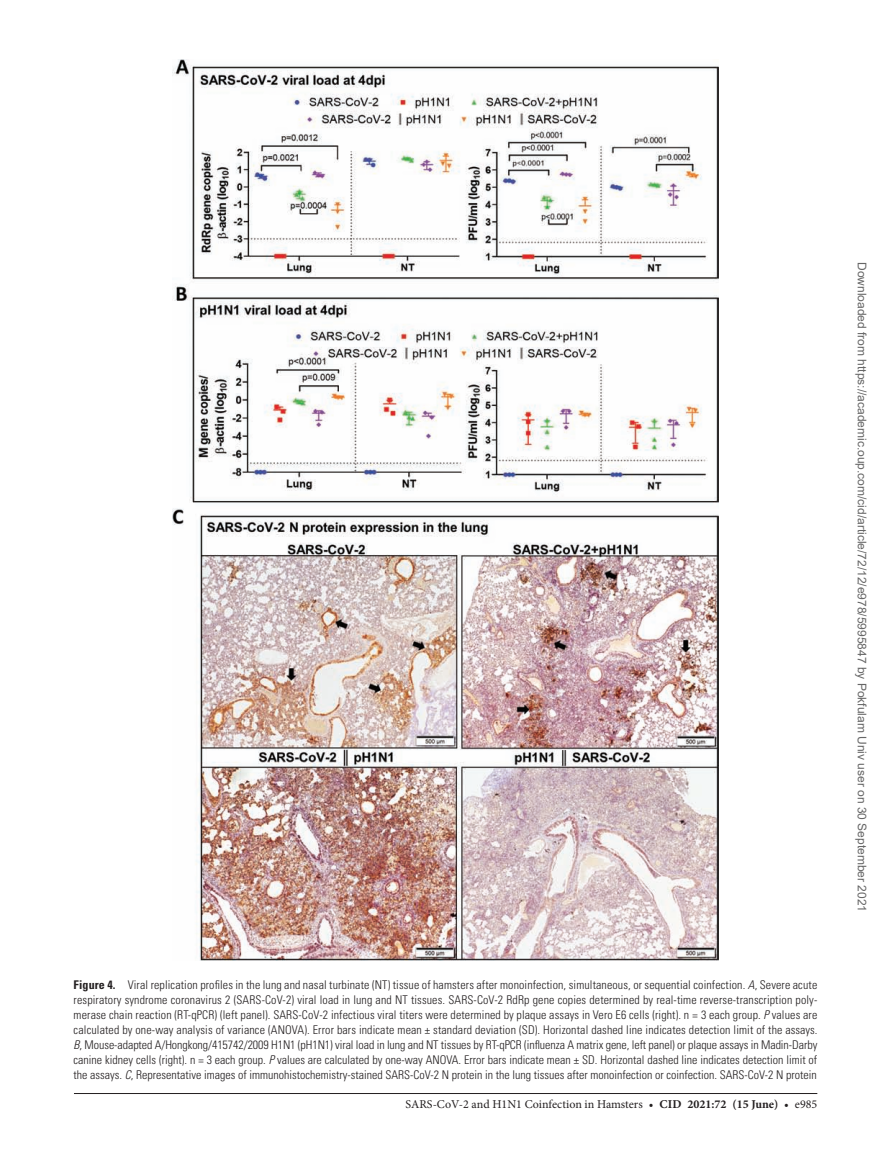
<style>
.page{position:relative;width:891px;height:1174px;background:#fff}
.page>*{position:absolute;margin:0;border:0;box-sizing:border-box;transform-origin:0 0}
.t1{font:300 condensed 12px/15px "Univers LT Std";color:#231f20;text-align:justify}
.t2{font:12px "Arial";color:#666}
.t3{font:12px "Minion Pro";color:#231f20}
.s1{font-weight:700}
.s2{font-style:italic}
</style>
<div class="page">
<hr style="left:74px;top:1093px;width:743px;height:1px;background:#231f20">
<img style="left:172px;top:59px;width:547px;height:902px">
<p class="t1" style="left:74px;top:978px;width:745px"><span class="s1">Figure 4.</span> Viral replication profiles in the lung and nasal turbinate (NT) tissue of hamsters after monoinfection, simultaneous, or sequential coinfection. <span class="s2">A</span>, Severe acute respiratory syndrome coronavirus 2 (SARS-CoV-2) viral load in lung and NT tissues. SARS-CoV-2 RdRp gene copies determined by real-time reverse-transcription poly&shy;merase chain reaction (RT-qPCR) (left panel). SARS-CoV-2 infectious viral titers were determined by plaque assays in Vero E6 cells (right). n = 3 each group. <span class="s2">P</span> values are calculated by one-way analysis of variance (ANOVA). Error bars indicate mean ± standard deviation (SD). Horizontal dashed line indicates detection limit of the assays.<br><span class="s2">B</span>, Mouse-adapted A/Hongkong/415742/2009 H1N1 (pH1N1) viral load in lung and NT tissues by RT-qPCR (influenza A matrix gene, left panel) or plaque assays in Madin-Darby canine kidney cells (right). n = 3 each group. <span class="s2">P</span> values are calculated by one-way ANOVA. Error bars indicate mean ± SD. Horizontal dashed line indicates detection limit of the assays. <span class="s2">C</span>, Representative images of immunohistochemistry-stained SARS-CoV-2 N protein in the lung tissues after monoinfection or coinfection. SARS-CoV-2 N protein</p>
<p class="t3" style="left:406px;top:1096px;width:413px">SARS-CoV-2 and H1N1 Coinfection in Hamsters • <span class="s1">cid 2021:72 (15 June)</span> • e985</p>
<p class="t2" style="left:866px;top:262px;width:651px;rotate:90deg">Downloaded from https://academic.oup.com/cid/article/72/12/e978/5995847 by Pokfulam Univ user on 30 September 2021</p>
</div>
